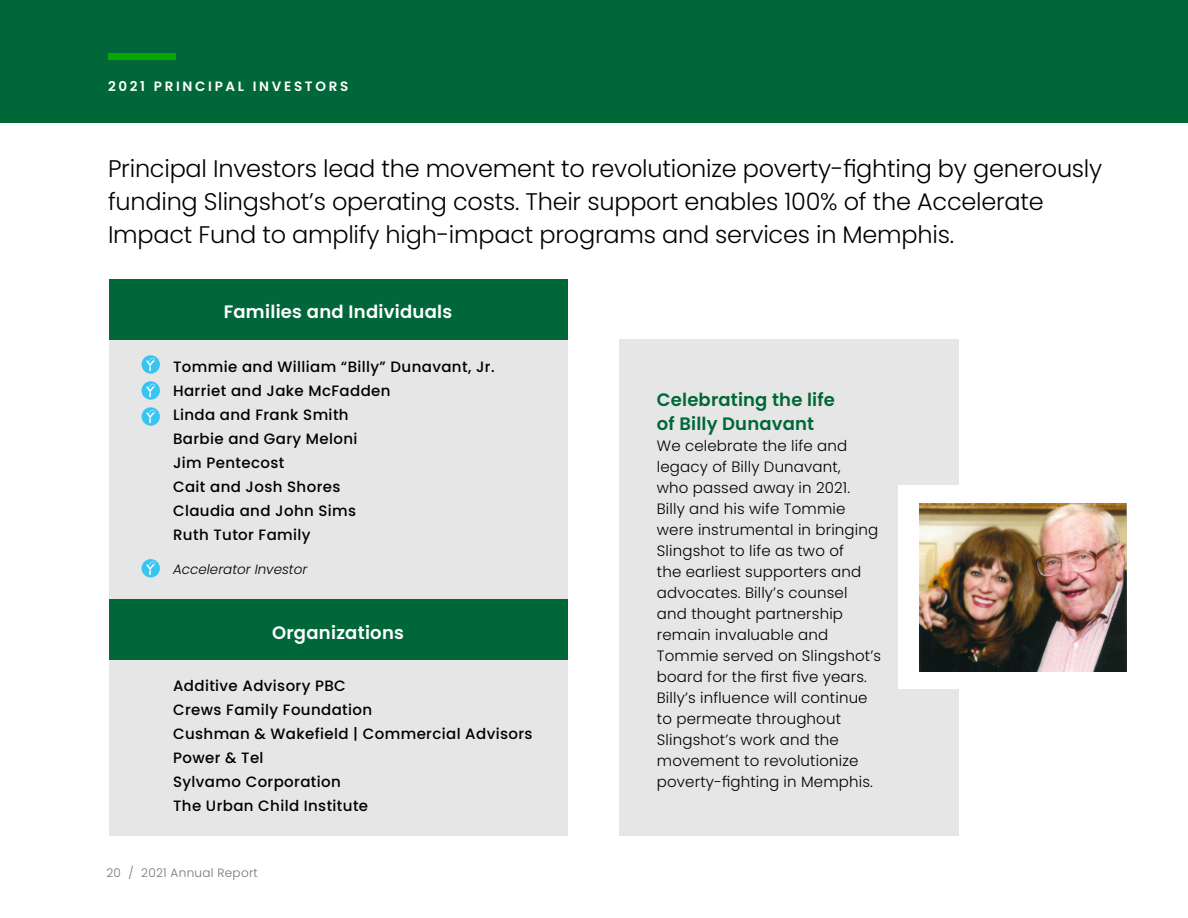
<style>
.page{position:relative;width:1188px;height:918px;background:#fff}
.page>*{position:absolute;margin:0;border:0;box-sizing:border-box;transform-origin:0 0}
.t1{font:300 24px/33px "Poppins";letter-spacing:-.01em;color:#000}
.t2{font:600 18px "Poppins";letter-spacing:.015em;color:#fff}
.t3{font:600 18px/24px "Poppins";letter-spacing:.01em;color:#006838}
.t4{font:300 15px/21px "Poppins";letter-spacing:.01em;color:#000}
.t5{font:500 15px/24px "Poppins";letter-spacing:.025em;color:#000}
.t6{font:600 13.5px "Poppins";letter-spacing:.2em;color:#fff}
.t7{font:italic 300 13.5px "Poppins";color:#000}
.t8{font:300 12px "Poppins";letter-spacing:.025em;color:#747473}
</style>
<div class="page">
<div style="left:0;top:0;width:1188px;height:122px;background:#006838"></div>
<div style="left:109px;top:334px;width:459px;height:502px;background:#e6e6e6"></div>
<div style="left:109px;top:599px;width:459px;height:61px;background:#006838"></div>
<div style="left:109px;top:279px;width:459px;height:60px;background:#006838"></div>
<div style="left:142px;top:355px;width:18px;height:19px;background:#38c4f0;border-radius:50%"></div>
<svg style="left:146px;top:357px;width:9px;height:14px"></svg>
<div style="left:142px;top:381px;width:18px;height:19px;background:#38c4f0;border-radius:50%"></div>
<svg style="left:146px;top:383px;width:9px;height:14px"></svg>
<div style="left:142px;top:407px;width:18px;height:19px;background:#38c4f0;border-radius:50%"></div>
<svg style="left:146px;top:410px;width:9px;height:13px"></svg>
<div style="left:142px;top:559px;width:18px;height:19px;background:#38c4f0;border-radius:50%"></div>
<svg style="left:146px;top:561px;width:9px;height:14px"></svg>
<div style="left:619px;top:339px;width:339px;height:497px;background:#e6e6e6"></div>
<div style="left:898px;top:486px;width:251px;height:203px;background:#fff"></div>
<img style="left:920px;top:503px;width:207px;height:168px">
<div style="left:108px;top:53px;width:68px;height:6px;background:#0aa602"></div>
<p class="t6" style="left:108px;top:78px;width:242px">2021 PRINCIPAL INVESTORS</p>
<p class="t1" style="left:108px;top:152px;width:996px">Principal Investors lead the movement to revolutionize poverty-fighting by generously funding Slingshot’s operating costs. Their support enables 100% of the Accelerate<br>Impact Fund to amplify high-impact programs and services in Memphis.</p>
<p class="t2" style="left:224px;top:302px;width:230px">Families and Individuals</p>
<p class="t5" style="left:173px;top:355px;width:323px">Tommie and William “Billy” Dunavant, Jr.<br>Harriet and Jake McFadden<br>Linda and Frank Smith<br>Barbie and Gary Meloni<br>Jim Pentecost<br>Cait and Josh Shores<br>Claudia and John Sims<br>Ruth Tutor Family</p>
<p class="t7" style="left:173px;top:562px;width:136px">Accelerator Investor</p>
<p class="t2" style="left:272px;top:622px;width:134px">Organizations</p>
<p class="t5" style="left:173px;top:673px;width:361px">Additive Advisory PBC<br>Crews Family Foundation<br>Cushman &amp; Wakefield | Commercial Advisors<br>Power &amp; Tel<br>Sylvamo Corporation<br>The Urban Child Institute</p>
<p class="t8" style="left:106px;top:865px;width:153px">20 / 2021 Annual Report</p>
<p class="t3" style="left:657px;top:388px;width:180px">Celebrating the life of Billy Dunavant</p>
<p class="t4" style="left:657px;top:436px;width:226px">We celebrate the life and legacy of Billy Dunavant,<br>who passed away in 2021.<br>Billy and his wife Tommie were instrumental in bringing<br>Slingshot to life as two of<br>the earliest supporters and advocates. Billy’s counsel and thought partnership remain invaluable and<br>Tommie served on Slingshot’s board for the first five years.<br>Billy’s influence will continue to permeate throughout<br>Slingshot’s work and the movement to revolutionize poverty-fighting in Memphis.</p>
</div>
